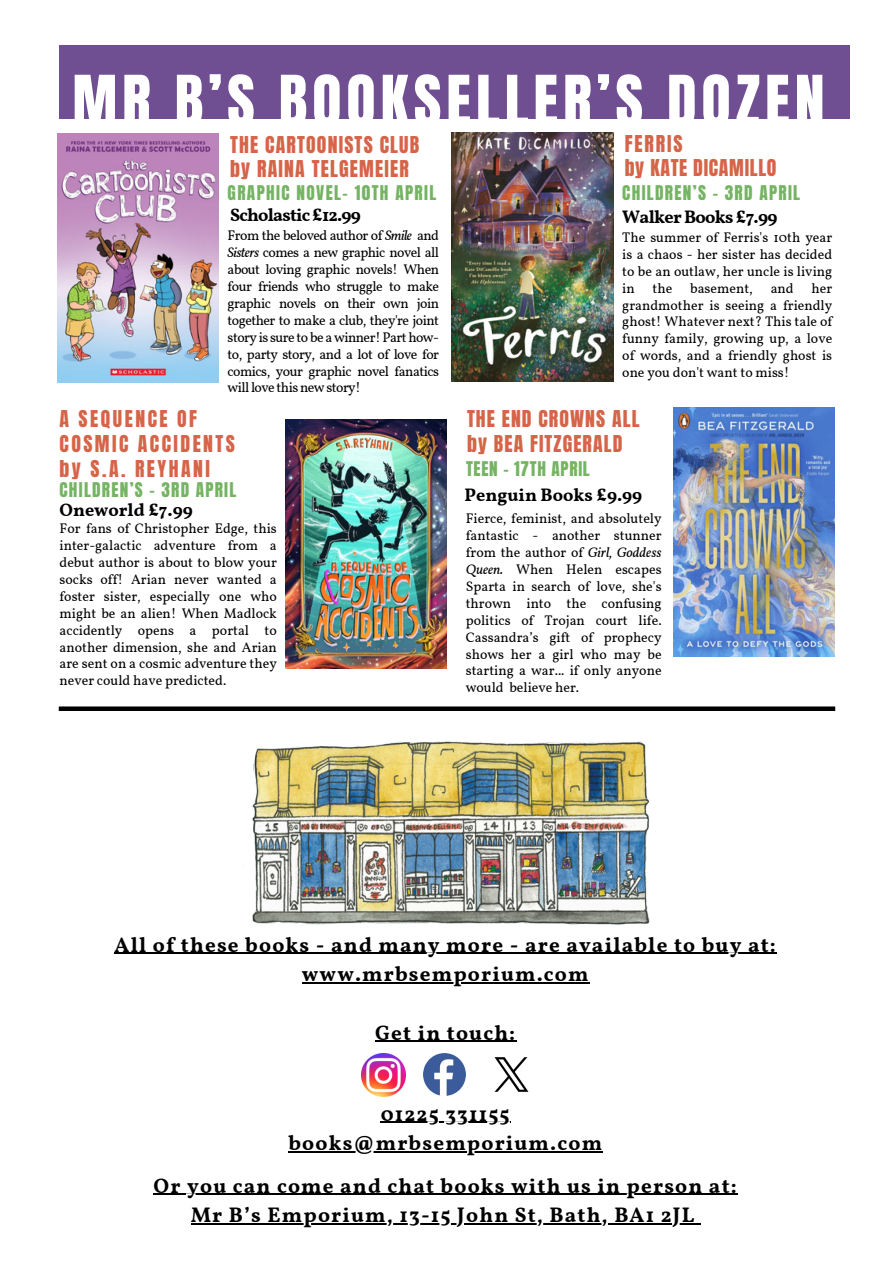
<style>
.page{position:relative;width:894px;height:1264px;background:#fff}
.page>*{position:absolute;margin:0;border:0;box-sizing:border-box;transform-origin:0 0}
.t1{font:60.15px "Anton";letter-spacing:.08em;color:#fff}
.t2{font:700 21px "Vollkorn";letter-spacing:.055em;color:#000}
.t3{font:19.8px/24.8px "Anton";letter-spacing:.06em;color:#d66448}
.t4{font:19.8px/24.8px "Anton";letter-spacing:.125em;color:#d66448}
.t5{font:19.8px/24.8px "Anton";letter-spacing:.035em;color:#d66448}
.t6{font:700 18px "Vollkorn";letter-spacing:-.04em;color:#000}
.t7{font:700 18px "Vollkorn";color:#000}
.t8{font:17.25px "Anton";letter-spacing:.075em;color:#75b463}
.t9{font:17.25px "Anton";letter-spacing:.04em;color:#75b463}
.t10{font:13.95px/17px "Vollkorn";color:#000;text-align:justify}
.s1{font-style:italic}
</style>
<div class="page">
<div style="left:59px;top:45px;width:790px;height:73px;background:#6f4f91"></div>
<div style="left:59px;top:706px;width:776px;height:5px;background:#000"></div>
<hr style="left:114px;top:952px;width:662px;height:2px;background:#000">
<hr style="left:375px;top:1040px;width:141px;height:1px;background:#000">
<hr style="left:380px;top:1121px;width:131px;height:1px;background:#000">
<hr style="left:288px;top:1150px;width:315px;height:2px;background:#000">
<hr style="left:154px;top:1193px;width:583px;height:1px;background:#000">
<hr style="left:191px;top:1223px;width:504px;height:1px;background:#000">
<img style="left:133px;top:643px;width:657px;height:341px">
<img style="left:423px;top:1053px;width:43px;height:43px">
<img style="left:361px;top:1053px;width:44px;height:43px">
<img style="left:494px;top:1057px;width:35px;height:35px">
<img style="left:452px;top:132px;width:161px;height:249px">
<img style="left:57px;top:133px;width:161px;height:249px">
<img style="left:285px;top:419px;width:161px;height:249px">
<img style="left:673px;top:408px;width:161px;height:248px">
<p class="t1" style="left:72px;top:58px;width:753px">MR B’S BOOKSELLER’S DOZEN</p>
<p class="t3" style="left:230px;top:132px;width:191px">THE CARTOONISTS CLUB by RAINA TELGEMEIER</p>
<h3 class="t8" style="left:227px;top:180px;width:210px">GRAPHIC NOVEL- 10TH APRIL</h3>
<h3 class="t6" style="left:230px;top:204px;width:132px">Scholastic £12.99</h3>
<p class="t10" style="left:227px;top:228px;width:213px">From the beloved author of <span class="s1">Smile</span> and <span class="s1">Sisters</span> comes a new graphic novel all about loving graphic novels! When four friends who struggle to make graphic novels on their own join together to make a club, they're joint story is sure to be a winner! Part how&shy;to, party story, and a lot of love for comics, your graphic novel fanatics will love this new story!</p>
<p class="t4" style="left:60px;top:407px;width:177px">A SEQUENCE OF<br>COSMIC ACCIDENTS by S.A. REYHANI</p>
<p class="t8" style="left:60px;top:477px;width:178px">CHILDREN’S - 3RD APRIL</p>
<p class="t7" style="left:60px;top:499px;width:135px">Oneworld £7.99</p>
<h5 class="t10" style="left:60px;top:521px;width:219px">For fans of Christopher Edge, this inter-galactic adventure from a debut author is about to blow your socks off! Arian never wanted a foster sister, especially one who might be an alien! When Madlock accidently opens a portal to another dimension, she and Arian are sent on a cosmic adventure they never could have predicted.</h5>
<h4 class="t5" style="left:624px;top:131px;width:153px">FERRIS<br>by KATE DICAMILLO</h4>
<h5 class="t8" style="left:622px;top:180px;width:179px">CHILDREN’S - 3RD APRIL</h5>
<h5 class="t6" style="left:622px;top:206px;width:157px">Walker Books £7.99</h5>
<p class="t10" style="left:622px;top:230px;width:211px">The summer of Ferris's 10th year is a chaos - her sister has decided to be an outlaw, her uncle is living in</p>
<p class="t10" style="left:622px;top:281px;width:211px;text-indent:189px">her grandmother is seeing a friendly ghost! Whatever next? This tale of funny family, growing up, a love of words, and a friendly ghost is one you don't want to miss!</p>
<p class="t10" style="left:652px;top:281px;width:21px">the</p>
<p class="t10" style="left:690px;top:281px;width:64px">basement,</p>
<p class="t10" style="left:770px;top:281px;width:25px">and</p>
<h4 class="t3" style="left:467px;top:407px;width:174px">THE END CROWNS ALL by BEA FITZGERALD</h4>
<h5 class="t9" style="left:466px;top:456px;width:125px">TEEN - 17TH APRIL</h5>
<p class="t7" style="left:464px;top:483px;width:179px">Penguin Books £9.99</p>
<h4 class="t10" style="left:465px;top:511px;width:197px">Fierce, feminist, and absolutely fantastic - another stunner from the author of <span class="s1">Girl, Goddess Queen.</span> When Helen escapes Sparta in search of love, she's thrown into the confusing politics of Trojan court life.<br>Cassandra’s gift of prophecy shows her a girl who may be starting a war... if only anyone would believe her.</h4>
<h1 class="t2" style="left:114px;top:931px;width:662px">All of these books - and many more - are available to buy at:</h1>
<p class="t2" style="left:302px;top:961px;width:288px">www.mrbsemporium.com</p>
<p class="t2" style="left:375px;top:1019px;width:142px">Get in touch:</p>
<h3 class="t2" style="left:380px;top:1100px;width:130px">01225 331155</h3>
<p class="t2" style="left:288px;top:1129px;width:315px">books@mrbsemporium.com</p>
<h3 class="t2" style="left:154px;top:1172px;width:584px">Or you can come and chat books with us in person at:</h3>
<h4 class="t2" style="left:191px;top:1201px;width:505px">Mr B’s Emporium, 13-15 John St, Bath, BA1 2JL</h4>
</div>
